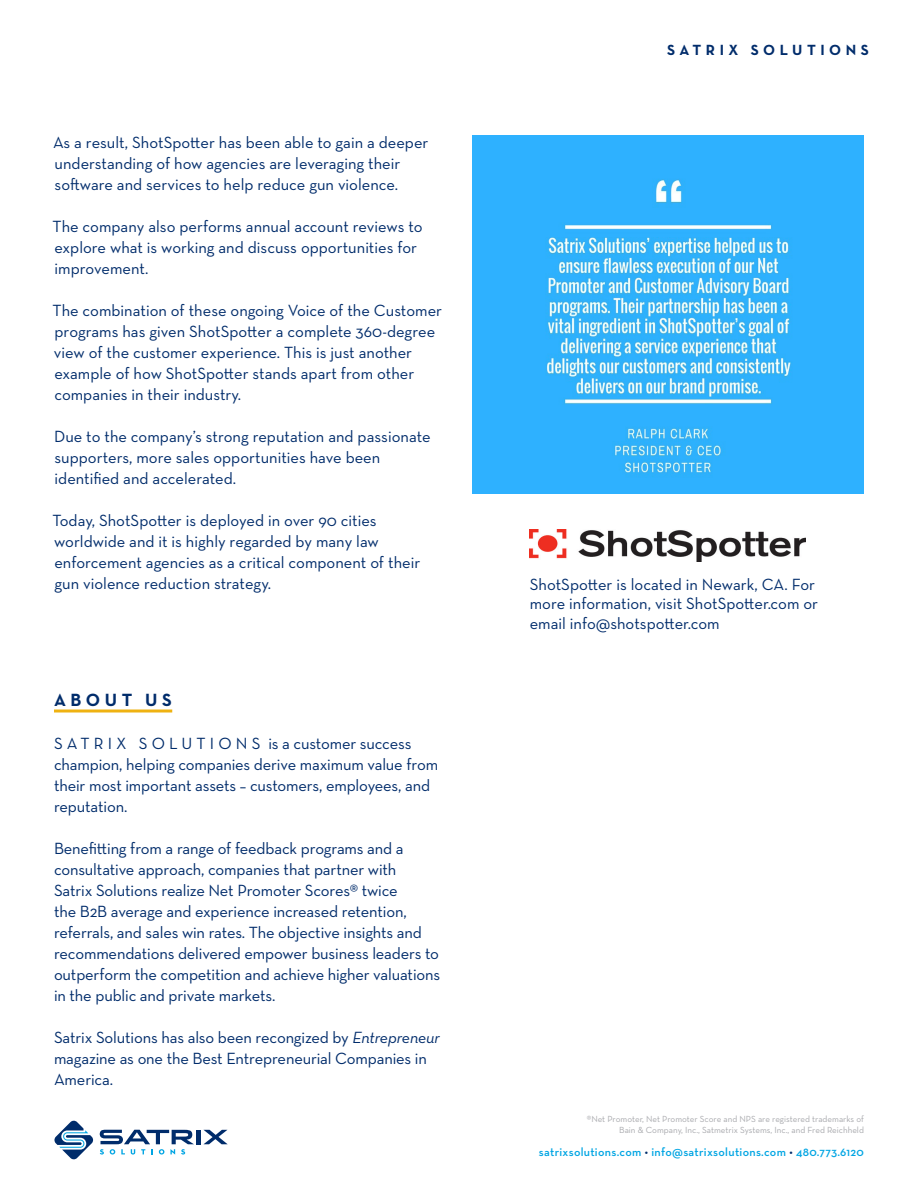
<style>
.page{position:relative;width:918px;height:1188px;background:#fff}
.page>*{position:absolute;margin:0;border:0;box-sizing:border-box;transform-origin:0 0}
.t1{font:700 18px "Neutraface Text";letter-spacing:.25em;color:#002c6b}
.Body_copy{font:16.5px/21px "Neutraface Text";letter-spacing:-.005em;color:#002c6b}
.t2{font:700 15px "Neutraface Text";letter-spacing:.3em;color:#002c6b}
.t3{font:600 12px "Neutraface Text";letter-spacing:.025em;color:#00a5e3}
.t4{font:9px/10.8px "Neutraface Text";color:#a8a9ad;text-align:right}
.s1{font-style:italic}
.s2{color:#002c6b}
</style>
<div class="page">
<img style="left:472px;top:135px;width:392px;height:359px">
<svg style="left:54px;top:1120px;width:40px;height:40px"></svg>
<div style="left:196px;top:1130px;width:5px;height:14px;background:#002c6b"></div>
<svg style="left:204px;top:1130px;width:24px;height:14px"></svg>
<svg style="left:100px;top:1130px;width:94px;height:25px"></svg>
<hr style="left:54px;top:710px;width:118px;height:2px;background:#efb211">
<img style="left:530px;top:529px;width:275px;height:32px">
<p class="Body_copy" style="left:53px;top:132px;width:377px">As a result, ShotSpotter has been able to gain a deeper understanding of how agencies are leveraging their software and services to help reduce gun violence.</p>
<p class="Body_copy" style="left:53px;top:216px;width:372px">The company also performs annual account reviews to explore what is working and discuss opportunities for improvement.</p>
<p class="Body_copy" style="left:53px;top:300px;width:391px">The combination of these ongoing Voice of the Customer programs has given ShotSpotter a complete 360-degree view of the customer experience. This is just another example of how ShotSpotter stands apart from other companies in their industry.</p>
<p class="Body_copy" style="left:54px;top:426px;width:378px">Due to the company’s strong reputation and passionate supporters, more sales opportunities have been identified and accelerated.</p>
<p class="Body_copy" style="left:53px;top:510px;width:369px">Today, ShotSpotter is deployed in over 90 cities worldwide and it is highly regarded by many law enforcement agencies as a critical component of their gun violence reduction strategy.</p>
<p class="t1" style="left:54px;top:689px;width:119px">ABOUT US</p>
<p class="Body_copy" style="left:54px;top:733px;width:386px">SATRIX SOLUTIONS is a customer success champion, helping companies derive maximum value from their most important assets – customers, employees, and reputation.</p>
<p class="Body_copy" style="left:54px;top:838px;width:388px">Benefitting from a range of feedback programs and a consultative approach, companies that partner with<br>Satrix Solutions realize Net Promoter Scores® twice<br>the B2B average and experience increased retention, referrals, and sales win rates. The objective insights and recommendations delivered empower business leaders to outperform the competition and achieve higher valuations in the public and private markets.</p>
<p class="Body_copy" style="left:54px;top:1027px;width:387px">Satrix Solutions has also been recongized by <span class="s1">Entrepreneur </span>magazine as one the Best Entrepreneurial Companies in<br>America.</p>
<p class="t2" style="left:667px;top:40px;width:203px">SATRIX SOLUTIONS</p>
<p class="Body_copy" style="left:530px;top:574px;width:290px;line-height:19.8px">ShotSpotter is located in Newark, CA. For more information, visit ShotSpotter.com or email info@shotspotter.com</p>
<p class="t4" style="left:587px;top:1114px;width:279px">®Net Promoter, Net Promoter Score and NPS are registered trademarks of<br>Bain &amp; Company, Inc., Satmetrix Systems, Inc., and Fred Reichheld</p>
<p class="t3" style="left:539px;top:1145px;width:327px">satrixsolutions.com <span class="s2">•</span> info@satrixsolutions.com <span class="s2">•</span> 480.773.6120</p>
</div>
